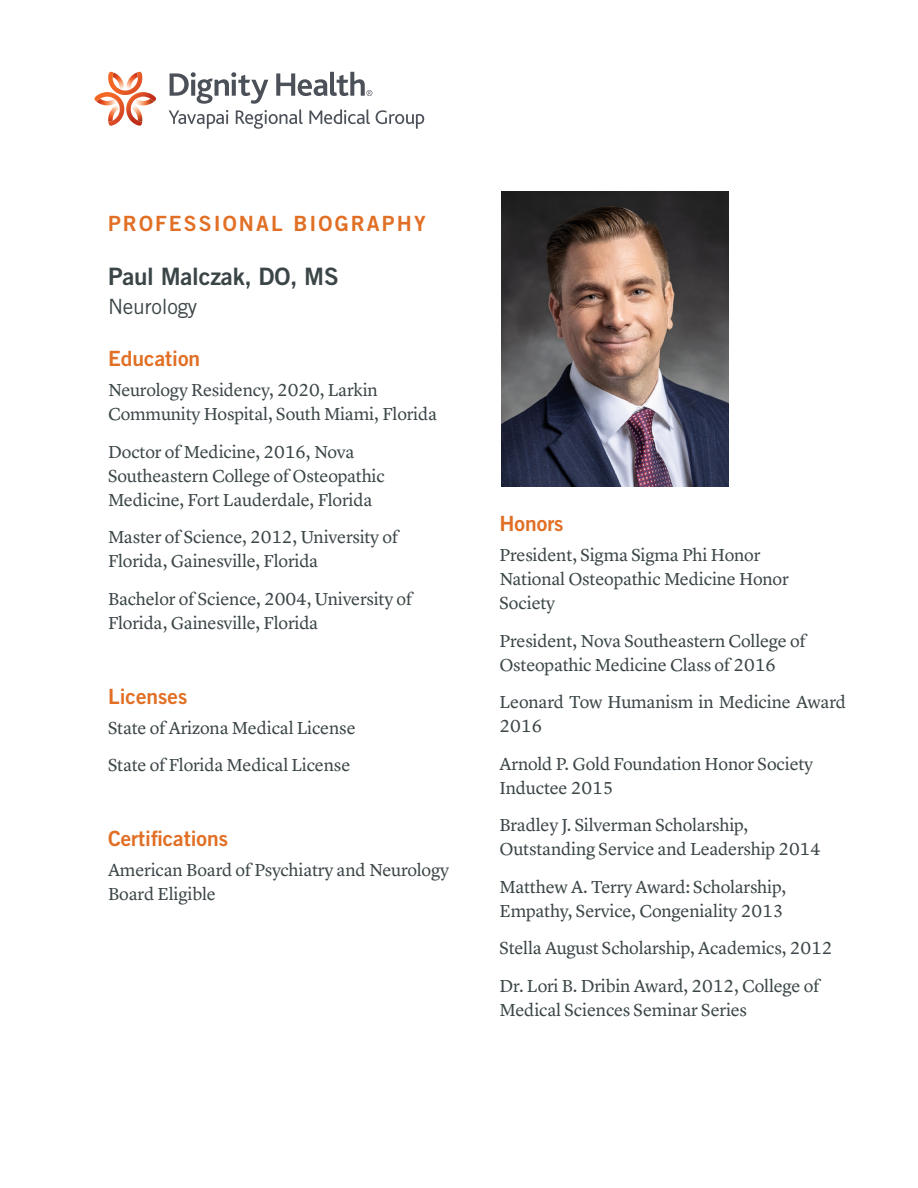
<style>
.page{position:relative;width:918px;height:1188px;background:#fff}
.page>*{position:absolute;margin:0;border:0;box-sizing:border-box;transform-origin:0 0}
.doc_name{font:24px "Trade Gothic LT Std Bd 2";letter-spacing:-.01em;color:#3b4547}
.subhead_DH_Orange{font:21px "Trade Gothic LT Std Bd 2";color:#e16f25}
.prof_bio{font:21px "Trade Gothic LT Std Bd 2";letter-spacing:.1em;color:#e16f25}
.Practice_area{font:21px "Trade Gothic LT Std";letter-spacing:-.01em;color:#3b4547}
.DH_long-form_body{font:18px/24px "Lyon Text";letter-spacing:-.01em;color:#3b4547}
</style>
<div class="page">
<svg style="left:94px;top:72px;width:62px;height:54px"></svg>
<img style="left:133px;top:102px;width:21px;height:3px">
<img style="left:133px;top:99px;width:21px;height:3px">
<svg style="left:169px;top:72px;width:255px;height:57px"></svg>
<img style="left:501px;top:192px;width:228px;height:294px">
<p class="prof_bio" style="left:108px;top:211px;width:319px">PROFESSIONAL BIOGRAPHY</p>
<p class="doc_name" style="left:108px;top:262px;width:232px">Paul Malczak, DO, MS</p>
<p class="Practice_area" style="left:108px;top:294px;width:91px">Neurology</p>
<p class="subhead_DH_Orange" style="left:108px;top:346px;width:94px">Education</p>
<p class="DH_long-form_body" style="left:108px;top:377px;width:331px">Neurology Residency, 2020, Larkin<br>Community Hospital, South Miami, Florida</p>
<p class="DH_long-form_body" style="left:108px;top:438px;width:278px">Doctor of Medicine, 2016, Nova<br>Southeastern College of Osteopathic<br>Medicine, Fort Lauderdale, Florida</p>
<p class="DH_long-form_body" style="left:108px;top:524px;width:292px">Master of Science, 2012, University of<br>Florida, Gainesville, Florida</p>
<p class="DH_long-form_body" style="left:108px;top:585px;width:306px">Bachelor of Science, 2004, University of<br>Florida, Gainesville, Florida</p>
<p class="subhead_DH_Orange" style="left:108px;top:683px;width:81px">Licenses</p>
<p class="DH_long-form_body" style="left:108px;top:714px;width:249px">State of Arizona Medical License</p>
<p class="DH_long-form_body" style="left:108px;top:752px;width:244px">State of Florida Medical License</p>
<p class="subhead_DH_Orange" style="left:108px;top:826px;width:122px">Certifications</p>
<p class="DH_long-form_body" style="left:108px;top:857px;width:343px">American Board of Psychiatry and Neurology<br>Board Eligible</p>
<p class="subhead_DH_Orange" style="left:500px;top:511px;width:66px">Honors</p>
<p class="DH_long-form_body" style="left:500px;top:542px;width:291px">President, Sigma Sigma Phi Honor<br>National Osteopathic Medicine Honor<br>Society</p>
<p class="DH_long-form_body" style="left:500px;top:627px;width:308px">President, Nova Southeastern College of<br>Osteopathic Medicine Class of 2016</p>
<p class="DH_long-form_body" style="left:500px;top:689px;width:348px">Leonard Tow Humanism in Medicine Award<br>2016</p>
<p class="DH_long-form_body" style="left:500px;top:750px;width:315px">Arnold P. Gold Foundation Honor Society<br>Inductee 2015</p>
<p class="DH_long-form_body" style="left:500px;top:812px;width:323px">Bradley J. Silverman Scholarship,<br>Outstanding Service and Leadership 2014</p>
<p class="DH_long-form_body" style="left:500px;top:873px;width:288px">Matthew A. Terry Award: Scholarship,<br>Empathy, Service, Congeniality 2013</p>
<p class="DH_long-form_body" style="left:500px;top:935px;width:335px">Stella August Scholarship, Academics, 2012</p>
<p class="DH_long-form_body" style="left:500px;top:972px;width:322px">Dr. Lori B. Dribin Award, 2012, College of<br>Medical Sciences Seminar Series</p>
</div>
